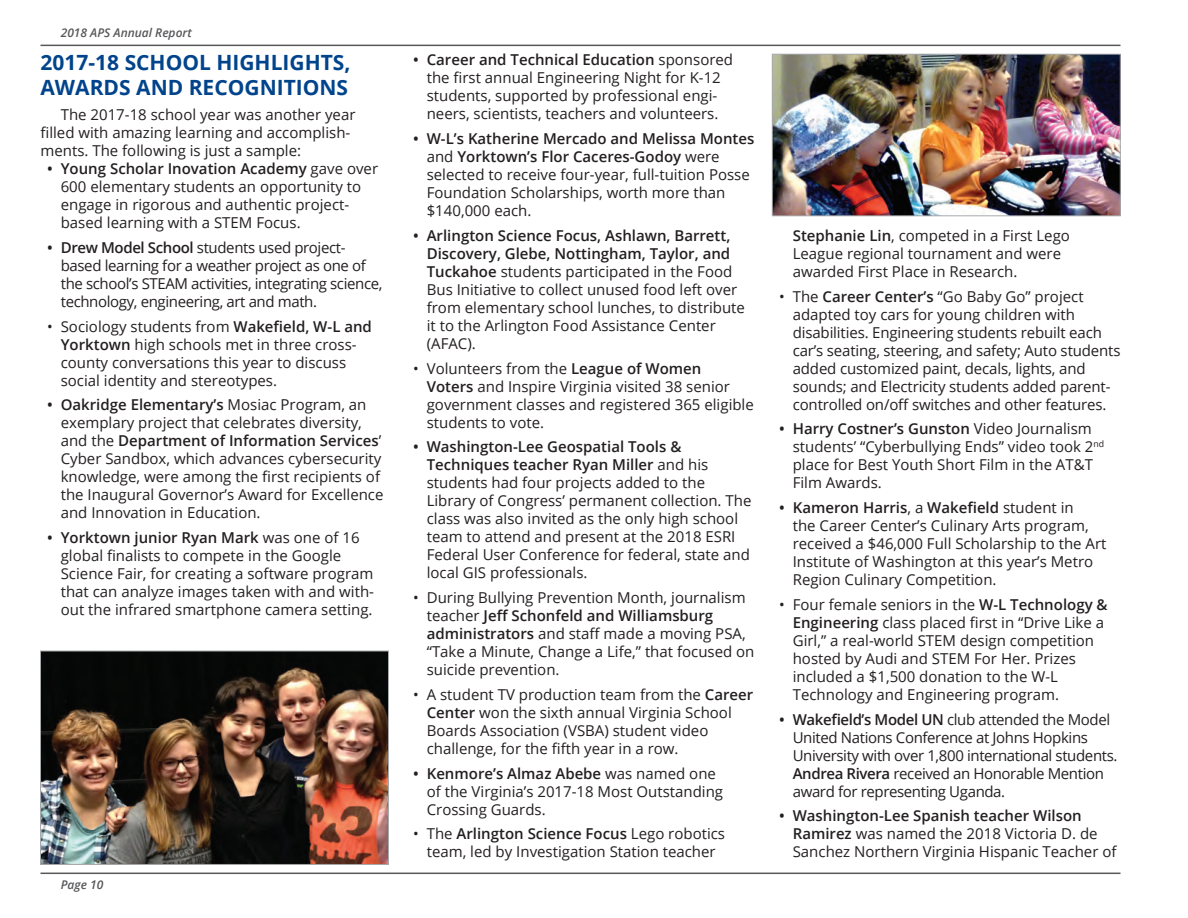
<style>
.page{position:relative;width:1188px;height:918px;background:#fff}
.page>*{position:absolute;margin:0;border:0;box-sizing:border-box;transform-origin:0 0}
.Header_1{font:700 21px/25.2px "Open Sans";color:#01448c}
.t1{font:15px/18px "Open Sans";color:#231f20}
.t2{font:15px/18px "Open Sans";letter-spacing:-.025em;color:#231f20}
.t3{font:italic 600 12px "Open Sans";color:#57585a}
.s1{font-weight:600}
</style>
<div class="page">
<hr style="left:40px;top:45px;width:1080px;height:1px;background:#57585a">
<hr style="left:40px;top:873px;width:1080px;height:1px;background:#57585a">
<img style="left:774px;top:56px;width:344px;height:158px">
<div style="left:772px;top:54px;width:348px;height:162px;border:1px solid #a8a9ad"></div>
<img style="left:42px;top:653px;width:345px;height:210px">
<div style="left:40px;top:651px;width:349px;height:214px;border:1px solid #a8a9ad"></div>
<p class="t3" style="left:61px;top:25px;width:133px">2018 APS Annual Report</p>
<p class="Header_1" style="left:40px;top:49px;width:312px">2017-18 SCHOOL HIGHLIGHTS,<br>AWARDS AND RECOGNITIONS</p>
<p class="t1" style="left:40px;top:105px;width:316px;text-indent:20px">The 2017-18 school year was another year filled with amazing learning and accomplish&shy;ments. The following is just a sample:</p>
<p class="t1" style="left:61px;top:159px;width:319px;text-indent:-14px"><span class="s1">• Young Scholar Inovation Academy</span> gave over 600 elementary students an opportunity to engage in rigorous and authentic project&shy;based learning with a STEM Focus.</p>
<p class="t2" style="left:61px;top:238px;width:323px;text-indent:-14px"><span class="s1">• Drew Model School</span> students used project&shy;based learning for a weather project as one of the school’s STEAM activities, integrating science, technology, engineering, art and math.</p>
<p class="t1" style="left:61px;top:317px;width:313px;text-indent:-14px">• Sociology students from <span class="s1">Wakefield, W-L and Yorktown</span> high schools met in three cross&shy;county conversations this year to discuss social identity and stereotypes.</p>
<p class="t1" style="left:61px;top:395px;width:324px;text-indent:-14px"><span class="s1">• Oakridge Elementary’s</span> Mosiac Program, an exemplary project that celebrates diversity, and the <span class="s1">Department of Information Services</span>’ Cyber Sandbox, which advances cybersecurity knowledge, were among the first recipients of the Inaugural Governor’s Award for Excellence and Innovation in Education.</p>
<p class="t1" style="left:61px;top:528px;width:315px;text-indent:-14px"><span class="s1">• Yorktown junior Ryan Mark</span> was one of 16 global finalists to compete in the Google Science Fair, for creating a software program that can analyze images taken with and with&shy;out the infrared smartphone camera setting.</p>
<p class="t3" style="left:61px;top:877px;width:44px">Page 10</p>
<p class="t1" style="left:413px;top:51px;width:321px;text-align:center"><span class="s1">• Career and Technical Education</span> sponsored the first annual Engineering Night for K-12 students, supported by professional engi&shy;neers, scientists, teachers and volunteers.</p>
<p class="t1" style="left:427px;top:129px;width:329px;text-indent:-13px"><span class="s1">• W-L’s Katherine Mercado and Melissa Montes </span>and <span class="s1">Yorktown’s Flor Caceres-Godoy</span> were selected to receive four-year, full-tuition Posse Foundation Scholarships, worth more than $140,000 each.</p>
<p class="t1" style="left:427px;top:226px;width:320px;text-indent:-14px"><span class="s1">• Arlington Science Focus, Ashlawn, Barrett, Discovery, Glebe, Nottingham, Taylor, and Tuckahoe</span> students participated in the Food Bus Initiative to collect unused food left over from elementary school lunches, to distribute it to the Arlington Food Assistance Center (AFAC).</p>
<p class="t1" style="left:427px;top:359px;width:329px;text-indent:-14px">• Volunteers from the <span class="s1">League of Women<br>Voters</span> and Inspire Virginia visited 38 senior government classes and registered 365 eligible students to vote.</p>
<p class="t1" style="left:427px;top:438px;width:326px;text-indent:-14px"><span class="s1">• Washington-Lee Geospatial Tools &amp; Techniques teacher Ryan Miller</span> and his students had four projects added to the Library of Congress’ permanent collection. The class was also invited as the only high school team to attend and present at the 2018 ESRI Federal User Conference for federal, state and local GIS professionals.</p>
<p class="t1" style="left:427px;top:588px;width:329px;text-indent:-14px">• During Bullying Prevention Month, journalism teacher <span class="s1">Jeff Schonfeld and Williamsburg administrators</span> and staff made a moving PSA, “Take a Minute, Change a Life,” that focused on suicide prevention.</p>
<p class="t1" style="left:427px;top:685px;width:328px;text-indent:-14px">• A student TV production team from the <span class="s1">Career Center</span> won the sixth annual Virginia School Boards Association (VSBA) student video challenge, for the fifth year in a row.</p>
<p class="t1" style="left:427px;top:764px;width:298px;text-indent:-14px"><span class="s1">• Kenmore’s Almaz Abebe</span> was named one of the Virginia’s 2017-18 Most Outstanding<br>Crossing Guards.</p>
<p class="t1" style="left:413px;top:825px;width:313px;text-align:center">• The <span class="s1">Arlington Science Focus</span> Lego robotics team, led by Investigation Station teacher</p>
<p class="t1" style="left:793px;top:226px;width:279px"><span class="s1">Stephanie Lin</span>, competed in a First Lego<br>League regional tournament and were awarded First Place in Research.</p>
<p class="t1" style="left:793px;top:287px;width:329px;text-indent:-14px">• The <span class="s1">Career Center’s</span> “Go Baby Go” project adapted toy cars for young children with disabilities. Engineering students rebuilt each car’s seating, steering, and safety; Auto students added customized paint, decals, lights, and sounds; and Electricity students added parent&shy;controlled on/off switches and other features.</p>
<p class="t1" style="left:793px;top:420px;width:313px;text-indent:-14px"><span class="s1">• Harry Costner’s Gunston</span> Video Journalism students’ “Cyberbullying Ends” video took 2<sup>nd </sup>place for Best Youth Short Film in the AT&amp;T Film Awards.</p>
<p class="t1" style="left:793px;top:498px;width:315px;text-indent:-14px"><span class="s1">• Kameron Harris</span>, a <span class="s1">Wakefield</span> student in<br>the Career Center’s Culinary Arts program, received a $46,000 Full Scholarship to the Art Institute of Washington at this year’s Metro Region Culinary Competition.</p>
<p class="t1" style="left:793px;top:595px;width:316px;text-indent:-14px">• Four female seniors in the <span class="s1">W-L Technology &amp; Engineering</span> class placed first in “Drive Like a Girl,” a real-world STEM design competition hosted by Audi and STEM For Her. Prizes included a $1,500 donation to the W-L Technology and Engineering program.</p>
<p class="t2" style="left:793px;top:710px;width:326px;text-indent:-14px"><span class="s1">• Wakefield’s Model UN</span> club attended the Model United Nations Conference at Johns Hopkins University with over 1,800 international students.<br><span class="s1">Andrea Rivera</span> received an Honorable Mention award for representing Uganda.</p>
<p class="t1" style="left:793px;top:807px;width:325px;text-indent:-14px"><span class="s1">• Washington-Lee Spanish teacher Wilson<br>Ramirez</span> was named the 2018 Victoria D. de<br>Sanchez Northern Virginia Hispanic Teacher of</p>
</div>
